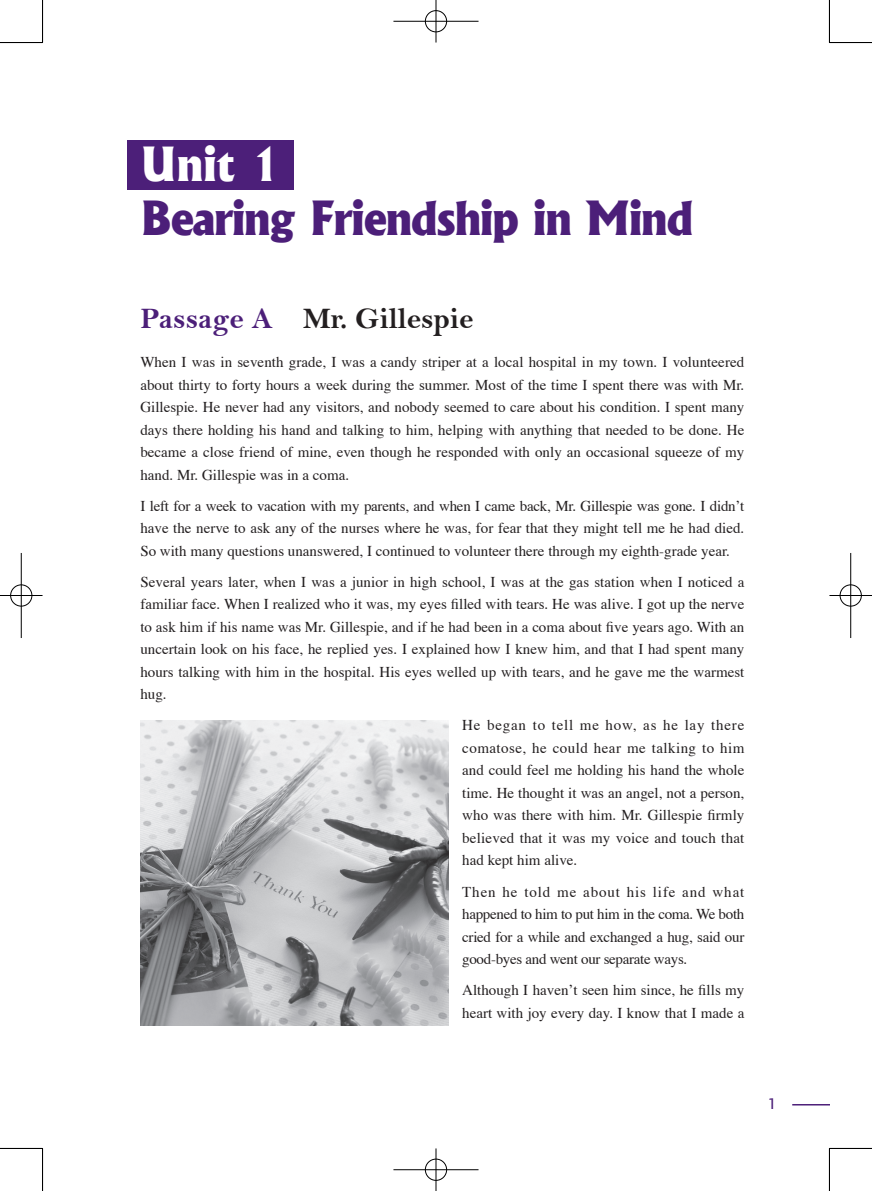
<style>
.page{position:relative;width:872px;height:1191px;background:#fff}
.page>*{position:absolute;margin:0;border:0;box-sizing:border-box;transform-origin:0 0}
.t1{font:800 45px "Albertus";letter-spacing:-.025em;color:#4c1f79}
.t2{font:800 45px "Albertus";color:#fff}
.t3{font:30px "Bell MT Bold";color:#231f20}
.t4{font:15px/22.5px "Times";color:#231f20;text-align:justify}
.s1{color:#4c1f79}
</style>
<div class="page">
<hr style="left:792px;top:1104px;width:37px;height:1px;background:#4c1f79">
<div style="left:128px;top:140px;width:166px;height:50px;background:#4c1f79"></div>
<img style="left:140px;top:721px;width:308px;height:304px">
<hr style="left:0;top:42px;width:43px;height:1px;background:#000">
<hr style="left:829px;top:42px;width:43px;height:1px;background:#000">
<hr style="left:0;top:1148px;width:43px;height:1px;background:#000">
<hr style="left:829px;top:1148px;width:43px;height:1px;background:#000">
<hr style="left:42px;top:0;width:1px;height:43px;background:#000">
<hr style="left:42px;top:1148px;width:1px;height:43px;background:#000">
<hr style="left:829px;top:0;width:1px;height:43px;background:#000">
<hr style="left:829px;top:1148px;width:1px;height:43px;background:#000">
<div style="left:424px;top:10px;width:24px;height:23px;border:2px solid #fff;border-radius:50%"></div>
<hr style="left:393px;top:20px;width:85px;height:2px;background:#fff">
<hr style="left:435px;top:0;width:2px;height:43px;background:#fff">
<div style="left:425px;top:10px;width:22px;height:22px;border:1px solid #000;border-radius:50%"></div>
<hr style="left:393px;top:21px;width:85px;height:1px;background:#000">
<hr style="left:436px;top:0;width:1px;height:43px;background:#000">
<div style="left:424px;top:1158px;width:24px;height:23px;border:2px solid #fff;border-radius:50%"></div>
<hr style="left:393px;top:1168px;width:85px;height:2px;background:#fff">
<hr style="left:435px;top:1148px;width:2px;height:43px;background:#fff">
<div style="left:425px;top:1158px;width:22px;height:22px;border:1px solid #000;border-radius:50%"></div>
<hr style="left:393px;top:1169px;width:85px;height:1px;background:#000">
<hr style="left:436px;top:1148px;width:1px;height:43px;background:#000">
<div style="left:10px;top:584px;width:23px;height:23px;border:2px solid #fff;border-radius:50%"></div>
<hr style="left:0;top:594px;width:43px;height:2px;background:#fff">
<hr style="left:20px;top:553px;width:2px;height:85px;background:#fff">
<div style="left:10px;top:584px;width:22px;height:22px;border:1px solid #000;border-radius:50%"></div>
<hr style="left:0;top:595px;width:43px;height:1px;background:#000">
<hr style="left:21px;top:553px;width:1px;height:85px;background:#000">
<div style="left:839px;top:584px;width:23px;height:23px;border:2px solid #fff;border-radius:50%"></div>
<hr style="left:829px;top:594px;width:43px;height:2px;background:#fff">
<hr style="left:849px;top:553px;width:2px;height:85px;background:#fff">
<div style="left:840px;top:584px;width:21px;height:22px;border:1px solid #000;border-radius:50%"></div>
<hr style="left:829px;top:595px;width:43px;height:1px;background:#000">
<hr style="left:850px;top:553px;width:1px;height:85px;background:#000">
<h1 class="t2" style="left:140px;top:136px;width:143px">Unit 1</h1>
<h1 class="t1" style="left:140px;top:190px;width:554px">Bearing Friendship in Mind</h1>
<h2 class="t3" style="left:140px;top:301px;width:334px"><span class="s1">Passage A</span> Mr. Gillespie</h2>
<p class="t4" style="left:140px;top:350px;width:605px">When I was in seventh grade, I was a candy striper at a local hospital in my town. I volunteered about thirty to forty hours a week during the summer. Most of the time I spent there was with Mr.<br>Gillespie. He never had any visitors, and nobody seemed to care about his condition. I spent many days there holding his hand and talking to him, helping with anything that needed to be done. He became a close friend of mine, even though he responded with only an occasional squeeze of my hand. Mr. Gillespie was in a coma.</p>
<p class="t4" style="left:140px;top:493px;width:605px">I left for a week to vacation with my parents, and when I came back, Mr. Gillespie was gone. I didn’t have the nerve to ask any of the nurses where he was, for fear that they might tell me he had died.<br>So with many questions unanswered, I continued to volunteer there through my eighth-grade year.</p>
<p class="t4" style="left:140px;top:569px;width:605px">Several years later, when I was a junior in high school, I was at the gas station when I noticed a familiar face. When I realized who it was, my eyes filled with tears. He was alive. I got up the nerve to ask him if his name was Mr. Gillespie, and if he had been in a coma about five years ago. With an uncertain look on his face, he replied yes. I explained how I knew him, and that I had spent many hours talking with him in the hospital. His eyes welled up with tears, and he gave me the warmest hug.</p>
<p class="t4" style="left:462px;top:713px;width:284px">He began to tell me how, as he lay there comatose, he could hear me talking to him and could feel me holding his hand the whole time. He thought it was an angel, not a person, who was there with him. Mr. Gillespie firmly believed that it was my voice and touch that had kept him alive.</p>
<p class="t4" style="left:462px;top:879px;width:284px">Then he told me about his life and what happened to him to put him in the coma. We both cried for a while and exchanged a hug, said our good-byes and went our separate ways.</p>
<p class="t4" style="left:462px;top:977px;width:284px">Although I haven’t seen him since, he fills my heart with joy every day. I know that I made a</p>
</div>
